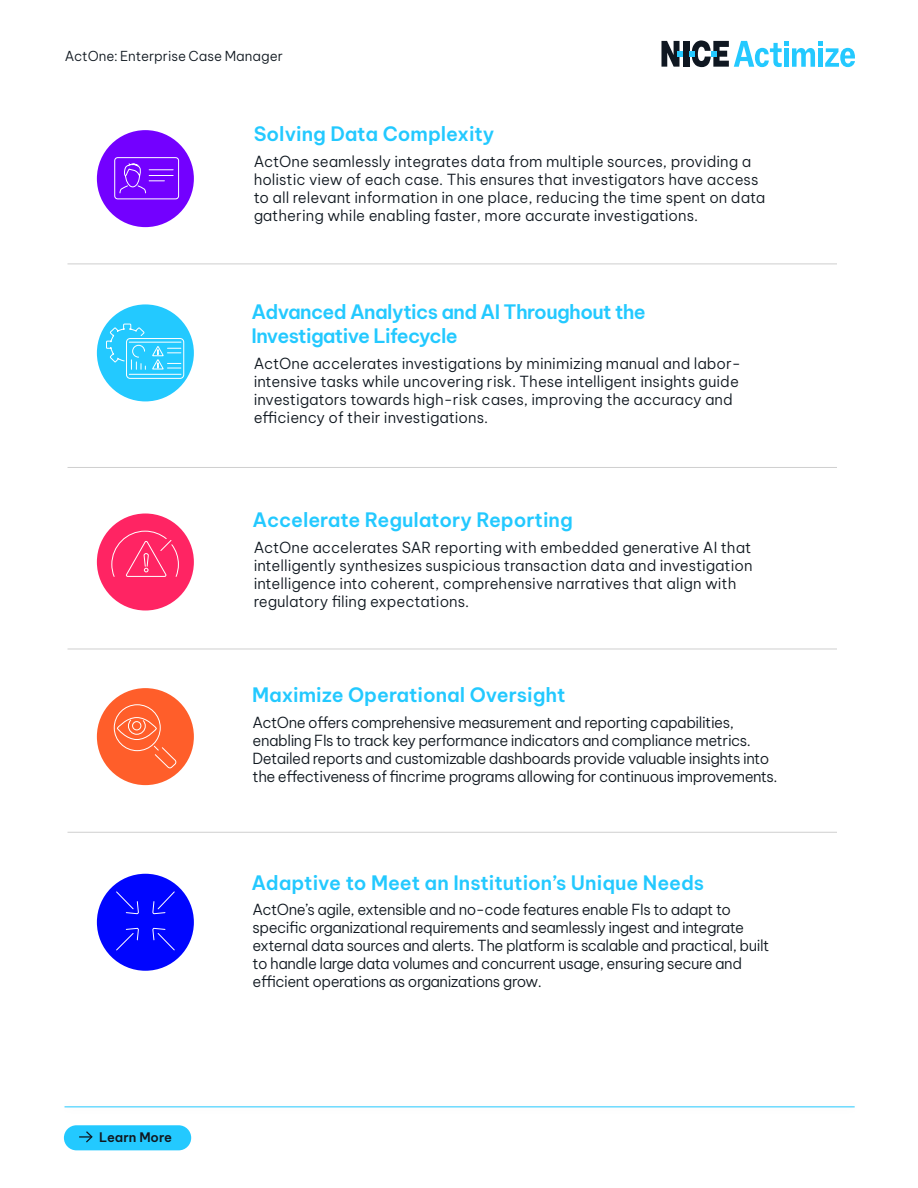
<style>
.page{position:relative;width:918px;height:1188px;background:#fff}
.page>*{position:absolute;margin:0;border:0;box-sizing:border-box;transform-origin:0 0}
.t1{font:600 19.5px "Be Vietnam Pro";letter-spacing:-.005em;color:#23c9ff}
.t2{font:600 19.5px/24px "Be Vietnam Pro";letter-spacing:-.03em;color:#23c9ff}
.t3{font:300 15px/18px "Be Vietnam Pro";color:#101820}
.t4{font:300 15px/18px "Be Vietnam Pro";letter-spacing:-.02em;color:#101820}
.t5{font:300 13.5px "Be Vietnam Pro";color:#101820}
.t6{font:600 12.9px "Be Vietnam Pro";letter-spacing:-.005em;color:#101820}
</style>
<div class="page">
<div style="left:683px;top:41px;width:6px;height:26px;background:#0f1721"></div>
<svg style="left:689px;top:40px;width:166px;height:27px"></svg>
<svg style="left:662px;top:41px;width:21px;height:26px"></svg>
<div style="left:57px;top:1098px;width:805px;height:18px;background:#000;opacity:.15"></div>
<hr style="left:65px;top:1106px;width:790px;height:1px;background:#23c9ff">
<div style="left:97px;top:130px;width:97px;height:97px;background:#7300ff;border-radius:50%"></div>
<svg style="left:119px;top:163px;width:54px;height:31px"></svg>
<div style="left:114px;top:157px;width:65px;height:42px;border:1px solid #fff;border-radius:3px"></div>
<div style="left:97px;top:304px;width:97px;height:97px;background:#23c9ff;border-radius:50%"></div>
<svg style="left:106px;top:323px;width:78px;height:56px"></svg>
<div style="left:97px;top:514px;width:97px;height:97px;background:#ff2463;border-radius:50%"></div>
<svg style="left:111px;top:530px;width:68px;height:47px"></svg>
<div style="left:97px;top:688px;width:97px;height:97px;background:#ff5e2a;border-radius:50%"></div>
<svg style="left:114px;top:704px;width:62px;height:64px"></svg>
<div style="left:97px;top:874px;width:97px;height:97px;background:#0005ff;border-radius:50%"></div>
<svg style="left:116px;top:891px;width:59px;height:60px"></svg>
<div style="left:64px;top:1125px;width:127px;height:25px;background:#23c9ff;border-radius:13px"></div>
<svg style="left:79px;top:1131px;width:14px;height:12px"></svg>
<hr style="left:68px;top:264px;width:769px;height:1px;background:#000">
<hr style="left:68px;top:467px;width:769px;height:1px;background:#000">
<hr style="left:68px;top:649px;width:769px;height:1px;background:#000">
<hr style="left:68px;top:832px;width:769px;height:1px;background:#000">
<p class="t5" style="left:65px;top:45px;width:220px">ActOne: Enterprise Case Manager</p>
<h1 class="t1" style="left:254px;top:118px;width:242px">Solving Data Complexity</h1>
<p class="t3" style="left:254px;top:151px;width:513px">ActOne seamlessly integrates data from multiple sources, providing a holistic view of each case. This ensures that investigators have access to all relevant information in one place, reducing the time spent on data gathering while enabling faster, more accurate investigations.</p>
<h1 class="t2" style="left:252px;top:298px;width:396px">Advanced Analytics and AI Throughout the<br>Investigative Lifecycle</h1>
<p class="t3" style="left:254px;top:353px;width:489px">ActOne accelerates investigations by minimizing manual and labor&shy;intensive tasks while uncovering risk. These intelligent insights guide investigators towards high-risk cases, improving the accuracy and efficiency of their investigations.</p>
<h1 class="t1" style="left:253px;top:503px;width:322px">Accelerate Regulatory Reporting</h1>
<p class="t3" style="left:254px;top:537px;width:500px">ActOne accelerates SAR reporting with embedded generative AI that intelligently synthesizes suspicious transaction data and investigation intelligence into coherent, comprehensive narratives that align with regulatory filing expectations.</p>
<h1 class="t1" style="left:252px;top:679px;width:315px">Maximize Operational Oversight</h1>
<p class="t4" style="left:253px;top:712px;width:527px">ActOne offers comprehensive measurement and reporting capabilities, enabling FIs to track key performance indicators and compliance metrics.<br>Detailed reports and customizable dashboards provide valuable insights into the effectiveness of fincrime programs allowing for continuous improvements.</p>
<h1 class="t1" style="left:252px;top:866px;width:454px">Adaptive to Meet an Institution’s Unique Needs</h1>
<p class="t6" style="left:99px;top:1126px;width:74px">Learn More</p>
<p class="t4" style="left:253px;top:899px;width:518px">ActOne’s agile, extensible and no-code features enable FIs to adapt to specific organizational requirements and seamlessly ingest and integrate external data sources and alerts. The platform is scalable and practical, built to handle large data volumes and concurrent usage, ensuring secure and efficient operations as organizations grow.</p>
</div>
